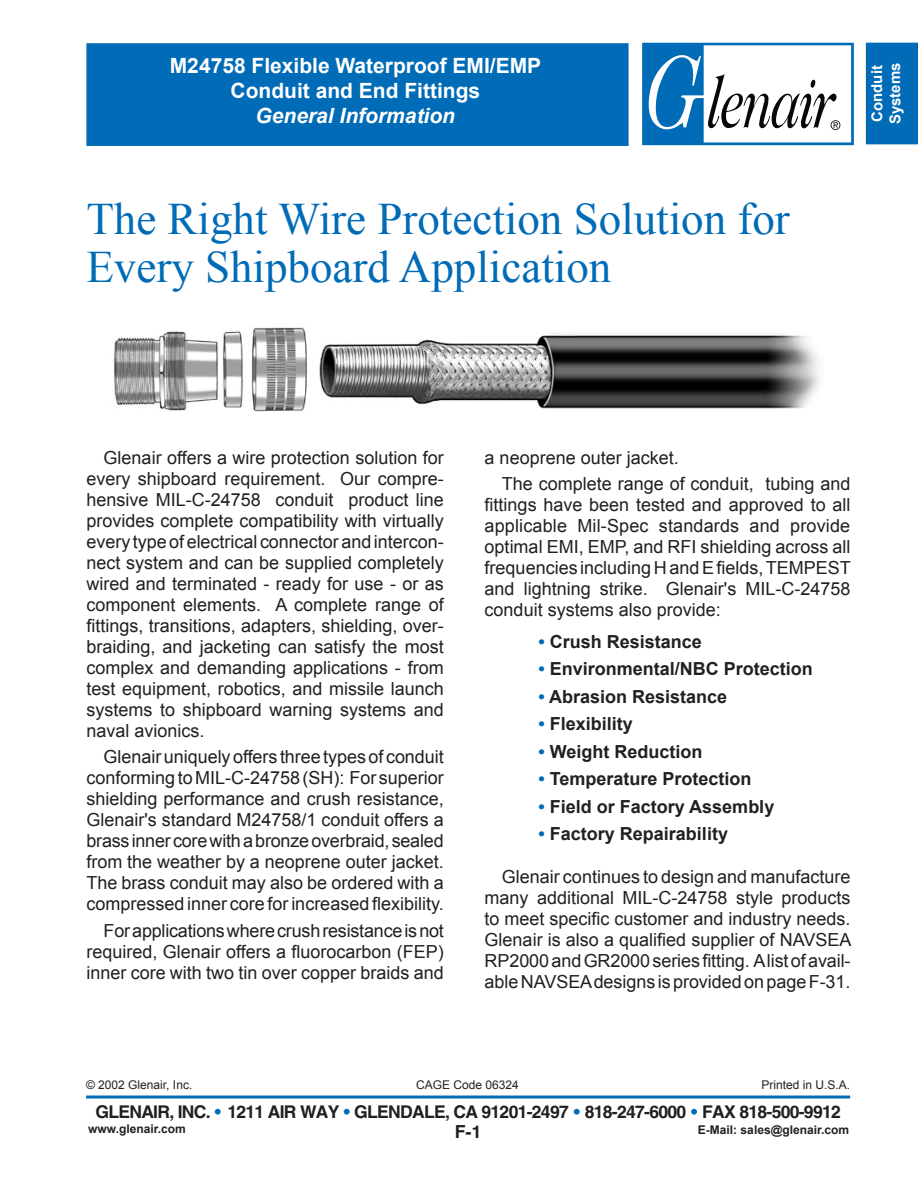
<style>
.page{position:relative;width:918px;height:1188px;background:#fff}
.page>*{position:absolute;margin:0;border:0;box-sizing:border-box;transform-origin:0 0}
.Part_Dim_s_Ctr{font:45px/48px "Times New Roman";color:#006bb6}
.Catalog_Head{font:700 21px "Arial";color:#fff}
.Catalog_Head-2{font:italic 700 21px "Arial";color:#fff}
.Body_text{font:18px/21px "Arial";color:#231f20;text-align:justify}
.t1{font:700 18px "Arial";color:#231f20}
.t2{font:700 18px "Swiss 721 BT";color:#231f20}
.t3{font:700 17.55px "Helvetica";letter-spacing:-.04em;color:#231f20}
.t4{font:700 15px/18px "Arial";letter-spacing:-.01em;color:#fff}
.t5{font:12px "Arial";color:#231f20}
.t6{font:700 12px "Arial";color:#231f20}
.s1{color:#006bb6}
</style>
<div class="page">
<div style="left:86px;top:43px;width:543px;height:103px;background:#006bb6;border:2px solid #006bb6"></div>
<div style="left:866px;top:43px;width:52px;height:101px;background:#006bb6"></div>
<svg style="left:642px;top:43px;width:212px;height:102px"></svg>
<hr style="left:86px;top:1096px;width:764px;height:3px;background:#006bb6">
<img style="left:114px;top:327px;width:705px;height:85px">
<p class="Catalog_Head" style="left:170px;top:52px;width:373px">M24758 Flexible Waterproof EMI/EMP</p>
<p class="Catalog_Head" style="left:231px;top:77px;width:251px">Conduit and End Fittings</p>
<p class="Catalog_Head-2" style="left:256px;top:102px;width:201px">General Information</p>
<p class="Part_Dim_s_Ctr" style="left:86px;top:194px;width:705px">The Right Wire Protection Solution for<br>Every Shipboard Application</p>
<p class="t4" style="left:869px;top:124px;width:63px;rotate:-90deg">Conduit<br>Systems</p>
<p class="Body_text" style="left:86px;top:447px;width:359px;text-indent:17px">Glenair offers a wire protection solution for every shipboard requirement. Our compre&shy;hensive MIL-C-24758 conduit product line provides complete compatibility with virtually every type of electrical connector and intercon&shy;nect system and can be supplied completely wired and terminated - ready for use - or as component elements. A complete range of fittings, transitions, adapters, shielding, over&shy;braiding, and jacketing can satisfy the most complex and demanding applications - from test equipment, robotics, and missile launch systems to shipboard warning systems and naval avionics.</p>
<p class="Body_text" style="left:86px;top:746px;width:359px;text-indent:17px">Glenair uniquely offers three types of conduit conforming to MIL-C-24758 (SH): For superior shielding performance and crush resistance, Glenair's standard M24758/1 conduit offers a brass inner core with a bronze overbraid, sealed from the weather by a neoprene outer jacket.<br>The brass conduit may also be ordered with a compressed inner core for increased flexibility.</p>
<p class="Body_text" style="left:86px;top:920px;width:359px;text-indent:17px">For applications where crush resistance is not required, Glenair offers a fluorocarbon (FEP) inner core with two tin over copper braids and</p>
<p class="Body_text" style="left:485px;top:447px;width:196px">a neoprene outer jacket.</p>
<p class="Body_text" style="left:485px;top:473px;width:368px;text-indent:17px">The complete range of conduit, tubing and fittings have been tested and approved to all applicable Mil-Spec standards and provide optimal EMI, EMP, and RFI shielding across all frequencies including H and E fields, TEMPEST and lightning strike. Glenair's MIL-C-24758 conduit systems also provide:</p>
<p class="t1" style="left:539px;top:630px;width:165px"><span class="s1">•</span> Crush Resistance</p>
<p class="t1" style="left:539px;top:657px;width:276px"><span class="s1">•</span> Environmental/NBC Protection</p>
<p class="t1" style="left:539px;top:685px;width:190px"><span class="s1">•</span> Abrasion Resistance</p>
<p class="t1" style="left:539px;top:712px;width:96px"><span class="s1">•</span> Flexibility</p>
<p class="t1" style="left:539px;top:740px;width:165px"><span class="s1">•</span> Weight Reduction</p>
<p class="t1" style="left:539px;top:767px;width:215px"><span class="s1">•</span> Temperature Protection</p>
<p class="t1" style="left:539px;top:794px;width:237px"><span class="s1">•</span> Field or Factory Assembly</p>
<p class="t1" style="left:539px;top:822px;width:191px"><span class="s1">•</span> Factory Repairability</p>
<p class="Body_text" style="left:485px;top:866px;width:368px;text-indent:17px">Glenair continues to design and manufacture many additional MIL-C-24758 style products to meet specific customer and industry needs.<br>Glenair is also a qualified supplier of NAVSEA RP2000 and GR2000 series fitting. A list of avail&shy;able NAVSEA designs is provided on page F-31.</p>
<p class="t5" style="left:86px;top:1077px;width:108px">© 2002 Glenair, Inc.</p>
<p class="t5" style="left:416px;top:1077px;width:104px">CAGE Code 06324</p>
<p class="t5" style="left:761px;top:1077px;width:90px">Printed in U.S.A.</p>
<p class="t6" style="left:88px;top:1121px;width:99px">www.glenair.com</p>
<p class="t6" style="left:698px;top:1122px;width:153px">E-Mail: sales@glenair.com</p>
<p class="t3" style="left:95px;top:1101px;width:747px">GLENAIR, INC. <span class="s1">•</span> 1211 AIR WAY <span class="s1">•</span> GLENDALE, CA 91201-2497 <span class="s1">•</span> 818-247-6000 <span class="s1">•</span> FAX 818-500-9912</p>
<p class="t2" style="left:455px;top:1121px;width:28px">F-1</p>
</div>
